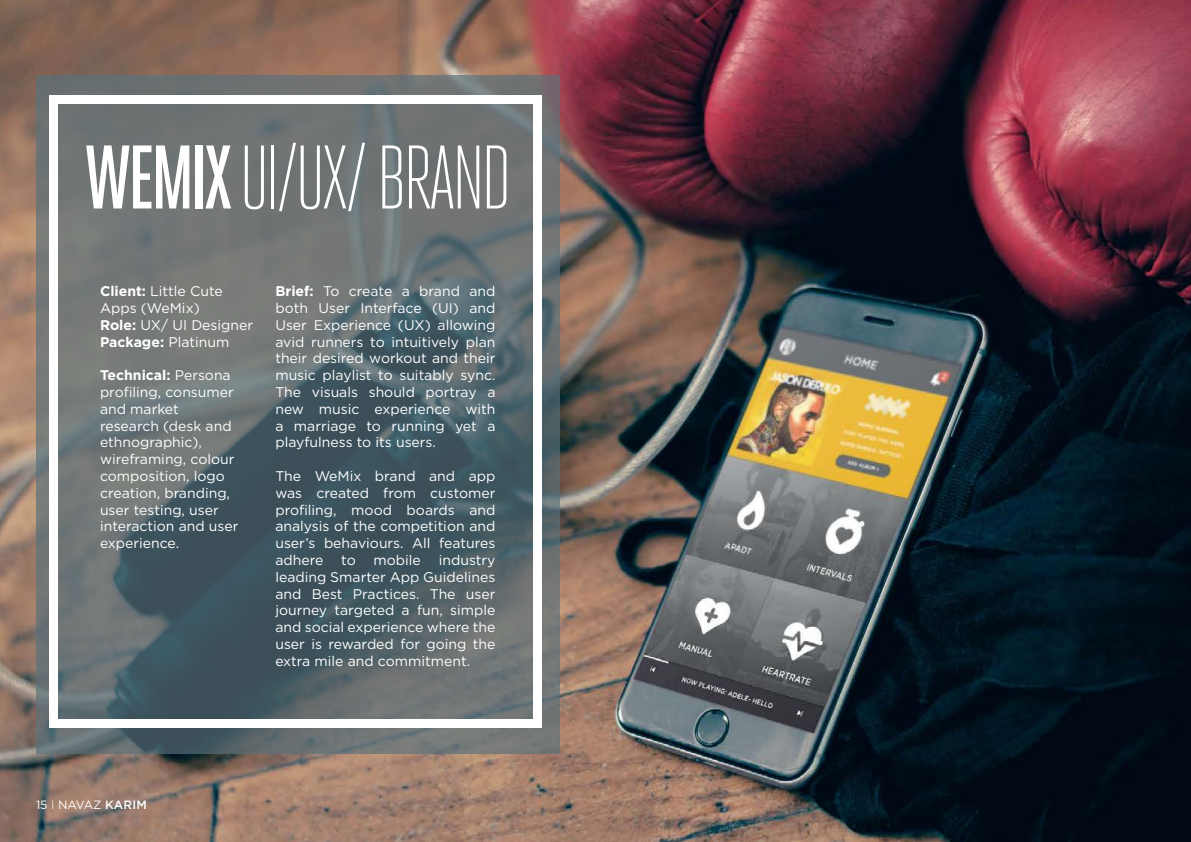
<style>
.page{position:relative;width:1191px;height:842px;background:#fff}
.page>*{position:absolute;margin:0;border:0;box-sizing:border-box;transform-origin:0 0}
.t1{font:300 90px "Heroic Condensed";letter-spacing:-.05em;color:#fff}
.t2{font:14px/16.8px "Gotham";color:#fff;text-align:justify}
.t3{font:12px "Gotham";color:#fff}
.s1{font-weight:500}
.s2{font-weight:700}
.s3{font-weight:300}
</style>
<div class="page">
<img style="left:0;top:0;width:1191px;height:842px">
<svg style="left:36px;top:75px;width:523px;height:678px;background:#5f6b6e"></svg>
<div style="left:50px;top:95px;width:492px;height:8px;background:#fff"></div>
<div style="left:50px;top:719px;width:492px;height:8px;background:#fff"></div>
<div style="left:533px;top:95px;width:8px;height:632px;background:#fff"></div>
<div style="left:50px;top:95px;width:8px;height:632px;background:#fff"></div>
<h1 class="t1" style="left:83px;top:128px;width:430px"><span class="s1">WEMIX</span> UI/UX/ BRAND</h1>
<p class="t2" style="left:100px;top:283px;width:155px;text-align:left"><span class="s2">Client:</span> Little Cute<br>Apps (WeMix)<br><span class="s2">Role:</span> UX/ UI Designer<br><span class="s2">Package:</span> Platinum</p>
<p class="t2" style="left:100px;top:367px;width:140px;text-align:left"><span class="s2">Technical:</span> Persona profiling, consumer and market research (desk and ethnographic), wireframing, colour composition, logo creation, branding, user testing, user interaction and user experience.</p>
<p class="t2" style="left:275px;top:283px;width:222px"><span class="s2">Brief:</span> To create a brand and both User Interface (UI) and User Experience (UX) allowing avid runners to intuitively plan their desired workout and their music playlist to suitably sync.<br>The visuals should portray a new music experience with a marriage to running yet a playfulness to its users.</p>
<p class="t2" style="left:275px;top:467px;width:222px">The WeMix brand and app was created from customer profiling, mood boards and analysis of the competition and user’s behaviours. All features adhere</p>
<p class="t2" style="left:275px;top:551px;width:222px;text-indent:163px">industry leading Smarter App Guidelines and Best Practices. The user journey targeted a fun, simple and social experience where the user is rewarded for going the extra mile and commitment.</p>
<p class="t2" style="left:341px;top:551px;width:16px">to</p>
<p class="t2" style="left:373px;top:551px;width:49px">mobile</p>
<p class="t3" style="left:36px;top:797px;width:112px">15 <span class="s3">I</span> NAVAZ <span class="s1">KARIM</span></p>
</div>
